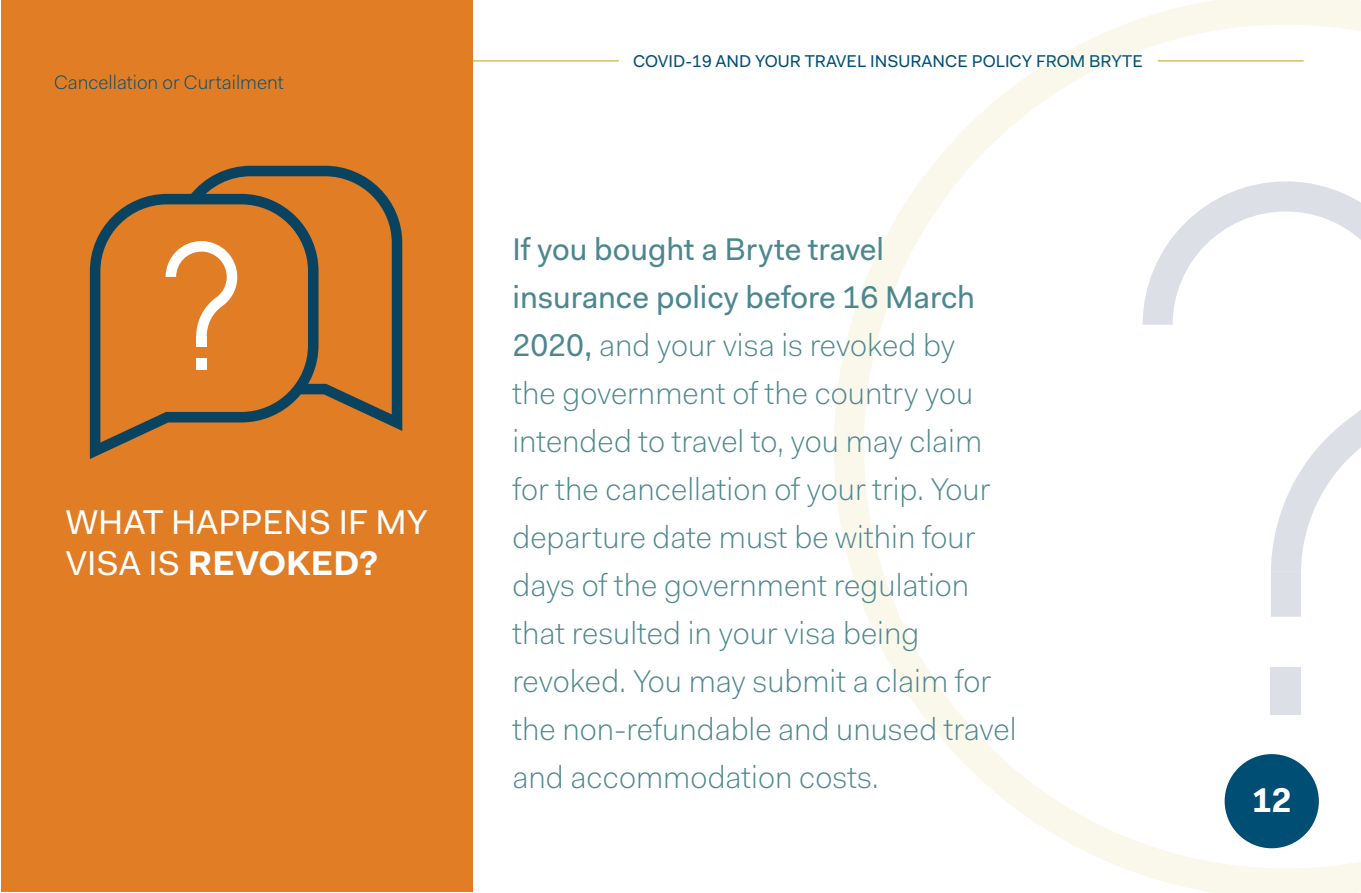
<style>
.page{position:relative;width:1361px;height:893px;background:#fff}
.page>*{position:absolute;margin:0;border:0;box-sizing:border-box;transform-origin:0 0}
.t1{font:34.5px/41.4px "Fakt Pro";color:#fff}
.t2{font:700 34.5px "Fakt Pro";color:#fff}
.t3{font:300 31.5px/48px "Fakt Pro";color:#4c878f}
.t4{font:300 19.5px "Fakt Pro";color:#004e73}
.t5{font:17.1px "Fakt Pro";color:#004e73}
.s1{font-weight:700}
.s2{font-weight:400}
</style>
<div class="page">
<hr style="left:473px;top:60px;width:146px;height:2px;background:#d4b957">
<svg style="left:834px;top:0;width:527px;height:893px"></svg>
<svg style="left:1040px;top:55px;width:89px;height:12px"></svg>
<div style="left:1224px;top:754px;width:95px;height:94px;background:#004e73;border-radius:50%"></div>
<div style="left:1px;top:1px;width:471px;height:891px;background:#e07d25"></div>
<svg style="left:190px;top:166px;width:212px;height:265px"></svg>
<svg style="left:90px;top:194px;width:228px;height:265px"></svg>
<svg style="left:166px;top:241px;width:71px;height:96px"></svg>
<div style="left:196px;top:359px;width:11px;height:11px;background:#fff"></div>
<div style="left:196px;top:336px;width:11px;height:11px;background:#fff"></div>
<p class="t4" style="left:54px;top:69px;width:231px">Cancellation or Curtailment</p>
<p class="t1" style="left:66px;top:501px;width:363px">WHAT HAPPENS IF MY<br>VISA IS <span class="s1">REVOKED?</span></p>
<p class="t5" style="left:633px;top:50px;width:511px">COVID-19 AND YOUR TRAVEL INSURANCE POLICY FROM BRYTE</p>
<p class="t3" style="left:512px;top:225px;width:505px"><span class="s2">If you bought a Bryte travel insurance policy before 16 March 2020,</span> and your visa is revoked by<br>the government of the country you intended to travel to, you may claim for the cancellation of your trip. Your departure date must be within four days of the government regulation that resulted in your visa being revoked. You may submit a claim for the non-refundable and unused travel and accommodation costs.</p>
<p class="t2" style="left:1252px;top:777px;width:41px">12</p>
</div>
